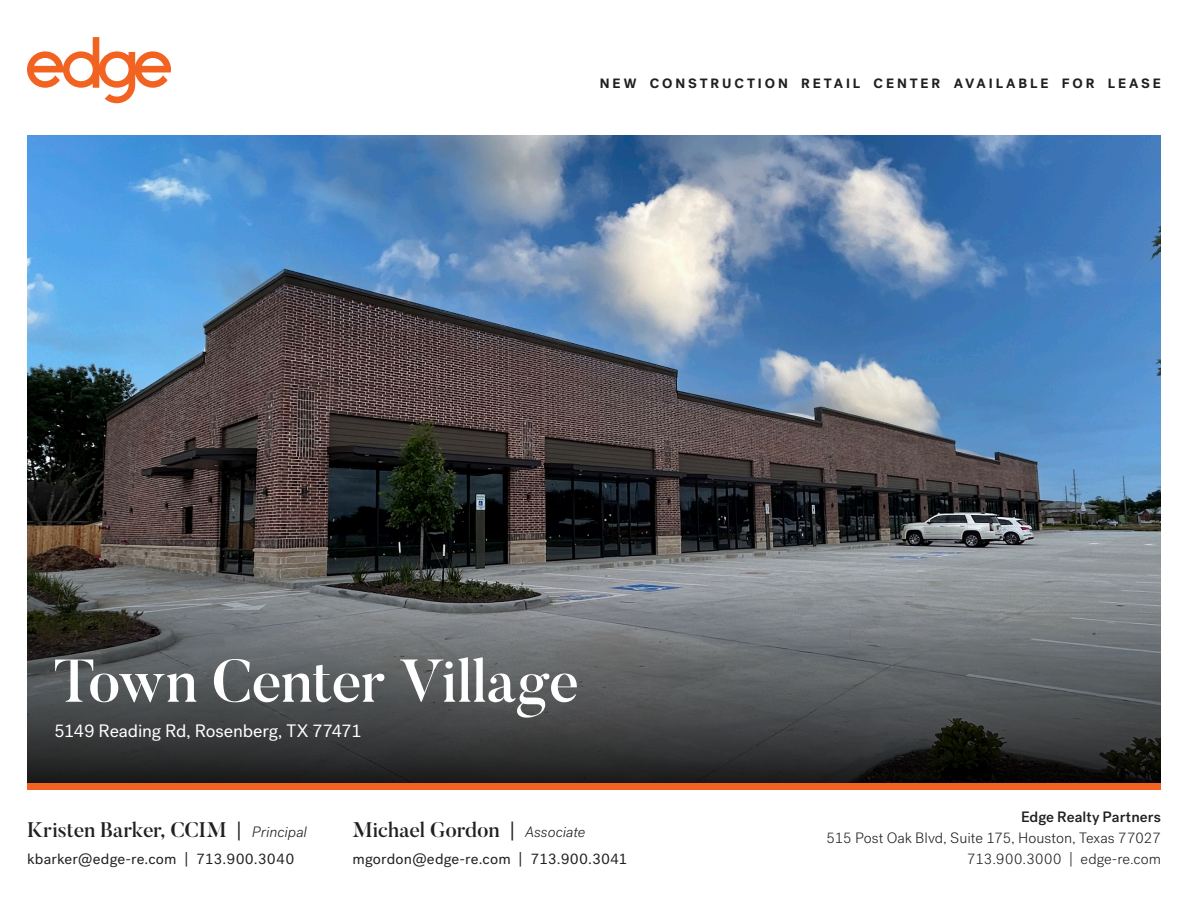
<style>
.page{position:relative;width:1188px;height:918px;background:#fff}
.page>*{position:absolute;margin:0;border:0;box-sizing:border-box;transform-origin:0 0}
.Cover_Page-HEADING{font:500 60px "Butler";letter-spacing:-.01em;color:#fff}
.Cover_Page-Footer_NAME{font:500 21px "Butler";color:#231f20}
.Cover_Page-BODY{font:18px "Post Grotesk";letter-spacing:-.015em;color:#fff}
.t1{font:300 15px/21px "Post Grotesk";color:#231f20;text-align:right}
.Cover_Page-Footer_CONTACT{font:15px "Post Grotesk";letter-spacing:.01em;color:#231f20}
.t2{font:500 15px "Post Grotesk";color:#231f20}
.Cover_Page-TITLE{font:700 13.5px "Post Grotesk";letter-spacing:.215em;color:#231f20}
.s1{font-family:"Post Grotesk";font-weight:300;font-style:italic;font-size:15px}
</style>
<div class="page">
<svg style="left:27px;top:37px;width:144px;height:66px"></svg>
<div style="left:27px;top:783px;width:1134px;height:7px;background:#f26221"></div>
<img style="left:27px;top:135px;width:1134px;height:391px">
<svg style="left:27px;top:526px;width:1134px;height:257px;background:#565859"></svg>
<p class="Cover_Page-TITLE" style="left:600px;top:75px;width:563px">NEW CONSTRUCTION RETAIL CENTER AVAILABLE FOR LEASE</p>
<p class="Cover_Page-HEADING" style="left:54px;top:643px;width:527px">Town Center Village</p>
<p class="Cover_Page-BODY" style="left:54px;top:720px;width:310px">5149 Reading Rd, Rosenberg, TX 77471</p>
<p class="Cover_Page-Footer_NAME" style="left:27px;top:816px;width:282px">Kristen Barker, CCIM | <span class="s1">Principal</span></p>
<p class="Cover_Page-Footer_CONTACT" style="left:27px;top:850px;width:269px">kbarker@edge-re.com | 713.900.3040</p>
<p class="Cover_Page-Footer_NAME" style="left:352px;top:817px;width:234px">Michael Gordon | <span class="s1">Associate</span></p>
<p class="Cover_Page-Footer_CONTACT" style="left:352px;top:850px;width:277px">mgordon@edge-re.com | 713.900.3041</p>
<p class="t2" style="left:1021px;top:808px;width:141px">Edge Realty Partners</p>
<p class="t1" style="left:826px;top:828px;width:336px">515 Post Oak Blvd, Suite 175, Houston, Texas 77027<br>713.900.3000 | edge-re.com</p>
</div>
